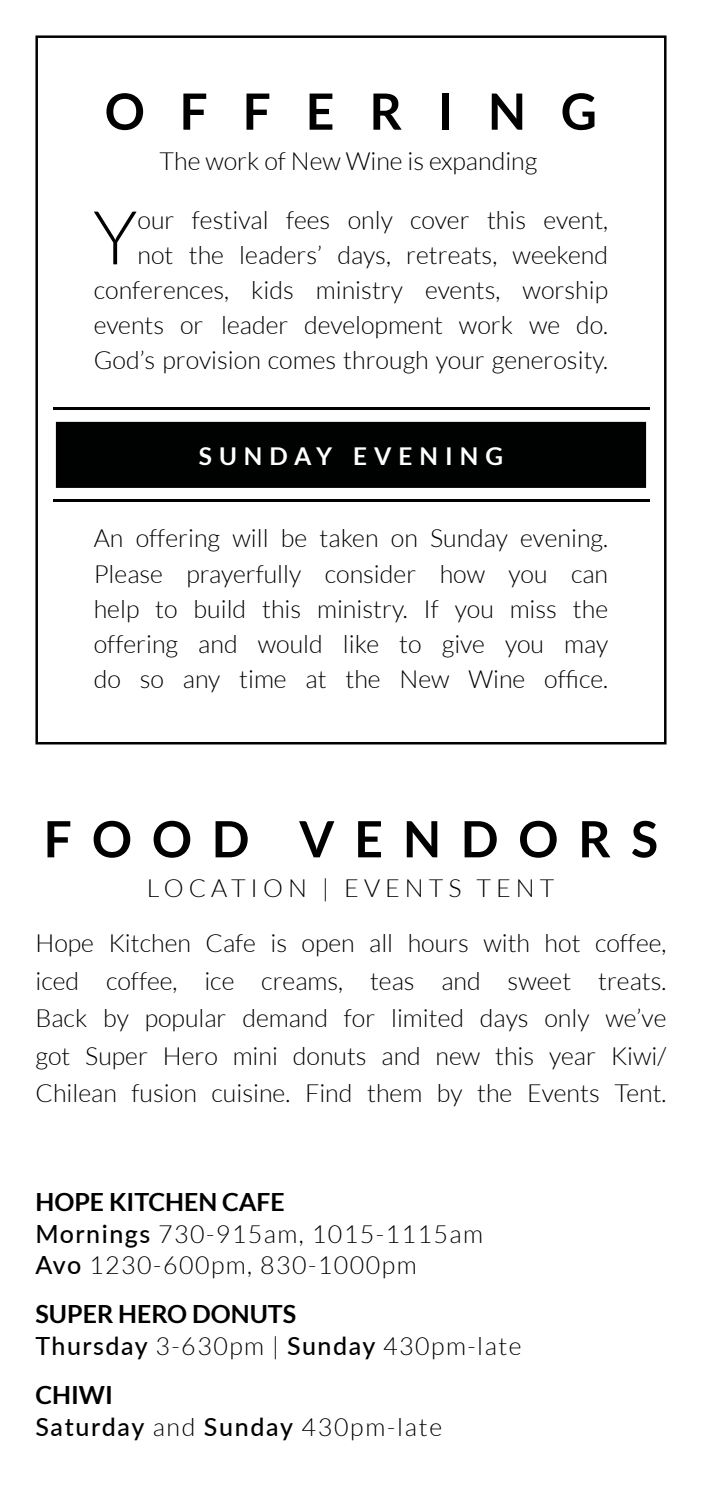
<style>
.page{position:relative;width:702px;height:1489px;background:#fff}
.page>*{position:absolute;margin:0;border:0;box-sizing:border-box;transform-origin:0 0}
.t1{font:300 74.5px "Lato";color:#000}
.t2{font:700 50px "Lato";letter-spacing:.4em;color:#000}
.t3{font:700 50px "Lato";letter-spacing:.7em;color:#000}
.t4{font:300 25px/35px "Lato";color:#000;text-align:justify}
.t5{font:300 25px/31.8px "Lato";letter-spacing:.06em;color:#000}
.t6{font:500 25px/31.8px "Lato";letter-spacing:.065em;color:#000}
.t7{font:300 25px "Lato";letter-spacing:.2em;color:#000}
.t8{font:700 24.5px "Lato";letter-spacing:.285em;color:#fff}
.s1{font-weight:700}
.s2{font-weight:500}
.s3{font-weight:300}
</style>
<div class="page">
<div style="left:57px;top:423px;width:587px;height:63px;background:#000101"></div>
<div style="left:56px;top:422px;width:590px;height:66px;border:2px solid #000"></div>
<hr style="left:53px;top:407px;width:596px;height:3px;background:#000">
<hr style="left:53px;top:499px;width:596px;height:3px;background:#000">
<h2 class="t3" style="left:105px;top:80px;width:494px">OFFERING</h2>
<p class="t4" style="left:160px;top:142px;width:379px">The work of New Wine is expanding</p>
<p class="t4" style="left:94px;top:202px;width:516px;text-align:right">our festival fees only cover this event,<br>not the leaders’ days, retreats, weekend conferences, kids ministry events, worship events or leader development work we do.<br>God’s provision comes through your generosity.</p>
<h1 class="t1" style="left:93px;top:191px;width:46px">Y</h1>
<p class="t8" style="left:199px;top:441px;width:306px">SUNDAY EVENING</p>
<p class="t4" style="left:94px;top:520px;width:516px">An offering will be taken on Sunday evening.<br>Please prayerfully consider how you can help to build this ministry. If you miss the offering and would like to give you may do so any time at the New Wine office.</p>
<h2 class="t2" style="left:44px;top:808px;width:615px">FOOD VENDORS</h2>
<p class="t7" style="left:147px;top:872px;width:409px">LOCATION | EVENTS TENT</p>
<p class="t4" style="left:35px;top:923px;width:632px;line-height:37.5px">Hope Kitchen Cafe is open all hours with hot coffee, iced coffee, ice creams, teas and sweet treats.<br>Back by popular demand for limited days only we’ve got Super Hero mini donuts and new this year Kiwi/ Chilean fusion cuisine. Find them by the Events Tent.</p>
<p class="t5" style="left:35px;top:1185px;width:449px"><span class="s1">HOPE KITCHEN CAFE<br></span><span class="s2">Mornings</span> 730-915am, 1015-1115am<br><span class="s2">Avo</span> 1230-600pm, 830-1000pm</p>
<p class="t5" style="left:35px;top:1297px;width:487px"><span class="s1">SUPER HERO DONUTS<br></span><span class="s2">Thursday</span> 3-630pm | <span class="s2">Sunday</span> 430pm-late</p>
<p class="t6" style="left:35px;top:1378px;width:408px"><span class="s1">CHIWI<br></span>Saturday <span class="s3">and</span> Sunday <span class="s3">430pm-late</span></p>
</div>
